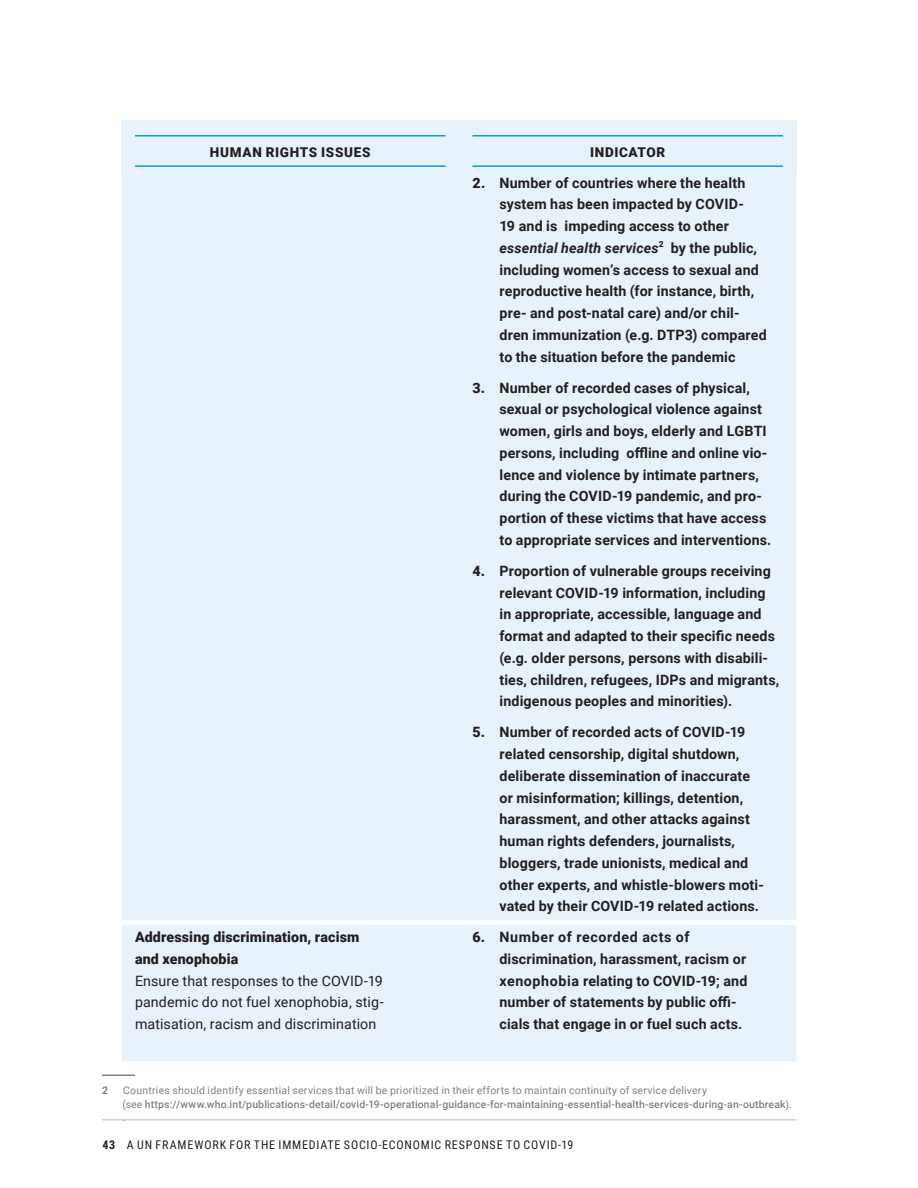
<style>
.page{position:relative;width:918px;height:1188px;background:#fff}
.page>*{position:absolute;margin:0;border:0;box-sizing:border-box;transform-origin:0 0}
.t1{font:700 14.25px/21.8px "Roboto";letter-spacing:.01em;color:#231f20}
.TX_ragged_column{font:14.25px/21.8px "Roboto";letter-spacing:.01em;color:#231f20}
.BOX_H1{font:900 13.5px "Roboto";letter-spacing:.05em;color:#231f20}
.t2{font:12px "Roboto Condensed";letter-spacing:.065em;color:#231f20}
.FN1_first_line{font:500 10.5px/13.5px "Roboto";letter-spacing:.01em;color:#808285}
.FN1_first_line-2{font:700 10.5px "Roboto";color:#808285}
.s1{font-weight:900}
.s2{font-style:italic}
.s3{font-weight:400}
.s4{font-weight:700}
</style>
<div class="page">
<hr style="left:102px;top:1119px;width:695px;height:1px;background:#d1d2d4">
<div style="left:122px;top:174px;width:674px;height:887px;background:#e8f2fa"></div>
<div style="left:122px;top:120px;width:337px;height:54px;background:#e8f2fa"></div>
<hr style="left:135px;top:135px;width:311px;height:1px;background:#069edb">
<hr style="left:135px;top:165px;width:311px;height:2px;background:#069edb">
<div style="left:459px;top:120px;width:337px;height:54px;background:#e8f2fa"></div>
<hr style="left:472px;top:135px;width:311px;height:1px;background:#069edb">
<hr style="left:472px;top:165px;width:311px;height:2px;background:#069edb">
<hr style="left:102px;top:1075px;width:33px;height:1px;background:#808285">
<div style="left:96px;top:920px;width:726px;height:5px;background:#fff"></div>
<p class="BOX_H1" style="left:210px;top:142px;width:162px">HUMAN RIGHTS ISSUES</p>
<p class="BOX_H1" style="left:590px;top:142px;width:77px">INDICATOR</p>
<p class="t1" style="left:500px;top:171px;width:269px;text-indent:-27px"><span class="s1">2.</span> Number of countries where the health system has been impacted by COVID-<br>19 and is impeding access to other <span class="s2">essential health services</span><sup>2</sup> by the public, including women’s access to sexual and reproductive health (for instance, birth, pre- and post-natal care) and/or chil&shy;dren immunization (e.g. DTP3) compared to the situation before the pandemic</p>
<p class="t1" style="left:500px;top:376px;width:273px;text-indent:-27px"><span class="s1">3.</span> Number of recorded cases of physical, sexual or psychological violence against women, girls and boys, elderly and LGBTI persons, including offline and online vio&shy;lence and violence by intimate partners, during the COVID-19 pandemic, and pro&shy;portion of these victims that have access to appropriate services and interventions.</p>
<p class="t1" style="left:500px;top:559px;width:281px;text-indent:-27px"><span class="s1">4.</span> Proportion of vulnerable groups receiving relevant COVID-19 information, including in appropriate, accessible, language and format and adapted to their specific needs (e.g. older persons, persons with disabili&shy;ties, children, refugees, IDPs and migrants, indigenous peoples and minorities).</p>
<p class="t1" style="left:500px;top:721px;width:266px;text-indent:-27px"><span class="s1">5.</span> Number of recorded acts of COVID-19 related censorship, digital shutdown, deliberate dissemination of inaccurate or misinformation; killings, detention, harassment, and other attacks against human rights defenders, journalists, bloggers, trade unionists, medical and other experts, and whistle-blowers moti&shy;vated by their COVID-19 related actions.</p>
<p class="TX_ragged_column" style="left:135px;top:926px;width:250px"><span class="s1">Addressing discrimination, racism and xenophobia<br></span>Ensure that responses to the COVID-19 pandemic do not fuel xenophobia, stig&shy;matisation, racism and discrimination</p>
<p class="t1" style="left:500px;top:926px;width:249px;text-indent:-27px"><span class="s1">6.</span> Number of recorded acts of discrimination, harassment, racism or xenophobia relating to COVID-19; and number of statements by public offi&shy;cials that engage in or fuel such acts.</p>
<p class="FN1_first_line-2" style="left:102px;top:1083px;width:8px">2</p>
<p class="FN1_first_line" style="left:122px;top:1083px;width:671px"><span class="s3">Countries should identify essential services that will be prioritized in their efforts to maintain continuity of service delivery<br>(see</span> https://www.who.int/publications-detail/covid-19-operational-guidance-for-maintaining-essential-health-services-during-an-outbreak<span class="s3">). .</span></p>
<p class="t2" style="left:102px;top:1136px;width:473px"><span class="s4">43</span> A UN FRAMEWORK FOR THE IMMEDIATE SOCIO-ECONOMIC RESPONSE TO COVID-19</p>
</div>
